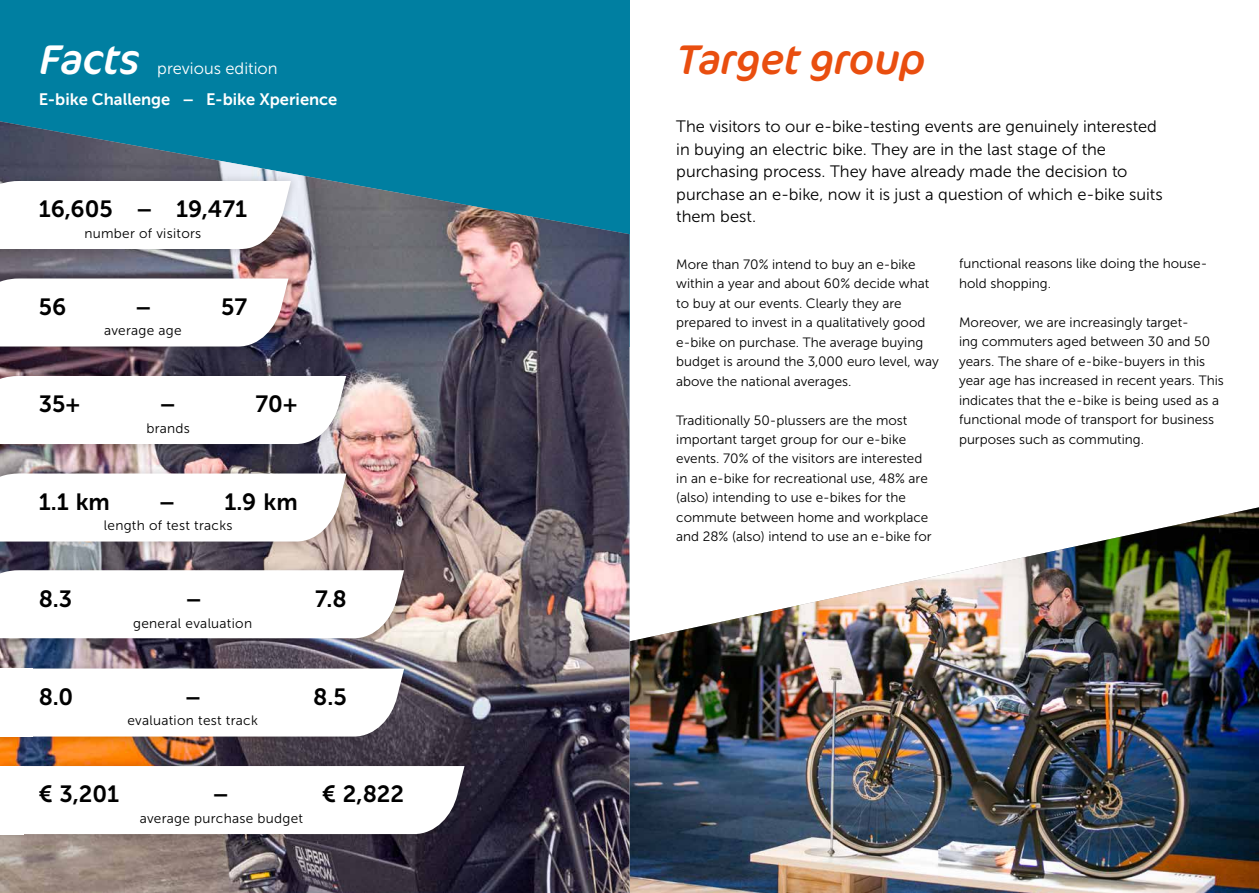
<style>
.page{position:relative;width:1259px;height:893px;background:#fff}
.page>*{position:absolute;margin:0;border:0;box-sizing:border-box;transform-origin:0 0}
.t1{font:italic 42px "Cocon OT";color:#e94e0f}
.t2{font:italic 42px "Cocon OT";color:#fff}
.t3{font:23.4px "Museo Sans 700";color:#000}
.t4{font:16.5px/22.5px "Museo Sans 300";color:#000}
.t5{font:16.5px "Museo Sans 700";color:#fff}
.t6{font:16.5px "Museo Sans 300";color:#fff}
.t7{font:13.65px "Museo Sans 300";letter-spacing:.02em;color:#000}
.t8{font:13.5px/19.5px "Museo Sans 300";color:#000}
</style>
<div class="page">
<img style="left:629px;top:507px;width:630px;height:386px">
<div style="left:0;top:0;width:629px;height:347px;background:#007fa1"></div>
<img style="left:0;top:121px;width:629px;height:772px">
<div style="left:0;top:172px;width:300px;height:87px;background:#000;opacity:.2"></div>
<div style="left:0;top:181px;width:291px;height:68px;background:#fff"></div>
<div style="left:0;top:270px;width:298px;height:86px;background:#000;opacity:.2"></div>
<svg style="left:0;top:278px;width:293px;height:69px;background:#f4f2f3"></svg>
<div style="left:0;top:660px;width:413px;height:86px;background:#000;opacity:.2"></div>
<svg style="left:0;top:668px;width:404px;height:69px"></svg>
<div style="left:0;top:758px;width:474px;height:86px;background:#000;opacity:.2"></div>
<svg style="left:23px;top:766px;width:441px;height:68px"></svg>
<div style="left:0;top:465px;width:355px;height:86px;background:#000;opacity:.2"></div>
<svg style="left:0;top:473px;width:346px;height:69px"></svg>
<div style="left:0;top:562px;width:413px;height:86px;background:#000;opacity:.2"></div>
<svg style="left:0;top:570px;width:404px;height:68px"></svg>
<div style="left:0;top:368px;width:355px;height:86px;background:#000;opacity:.2"></div>
<svg style="left:0;top:376px;width:346px;height:68px"></svg>
<div style="left:0;top:668px;width:33px;height:68px;background:#fff"></div>
<div style="left:0;top:766px;width:23px;height:68px;background:#fff"></div>
<h1 class="t2" style="left:39px;top:35px;width:102px">Facts</h1>
<h1 class="t1" style="left:676px;top:35px;width:250px">Target group</h1>
<p class="t4" style="left:676px;top:115px;width:488px">The visitors to our e-bike-testing events are genuinely interested in buying an electric bike. They are in the last stage of the purchasing process. They have already made the decision to purchase an e-bike, now it is just a question of which e-bike suits</p>
<p class="t6" style="left:157px;top:59px;width:122px">previous edition</p>
<p class="t5" style="left:39px;top:90px;width:300px">E-bike Challenge – E-bike Xperience</p>
<h2 class="t3" style="left:39px;top:196px;width:210px">16,605 – 19,471</h2>
<p class="t4" style="left:676px;top:205px;width:81px">them best.</p>
<p class="t7" style="left:84px;top:226px;width:118px">number of visitors</p>
<h2 class="t3" style="left:39px;top:294px;width:29px">56</h2>
<h2 class="t3" style="left:135px;top:294px;width:18px">–</h2>
<h2 class="t3" style="left:221px;top:294px;width:28px">57</h2>
<p class="t7" style="left:104px;top:323px;width:79px">average age</p>
<h2 class="t3" style="left:39px;top:391px;width:43px">35+</h2>
<h2 class="t3" style="left:160px;top:391px;width:18px">–</h2>
<h2 class="t3" style="left:255px;top:391px;width:44px">70+</h2>
<p class="t7" style="left:146px;top:421px;width:45px">brands</p>
<h2 class="t3" style="left:39px;top:489px;width:73px">1.1 km</h2>
<h2 class="t3" style="left:159px;top:489px;width:140px">– 1.9 km</h2>
<p class="t7" style="left:104px;top:518px;width:130px">length of test tracks</p>
<h2 class="t3" style="left:39px;top:586px;width:35px">8.3</h2>
<h2 class="t3" style="left:185px;top:586px;width:18px">–</h2>
<h2 class="t3" style="left:315px;top:586px;width:33px">7.8</h2>
<p class="t7" style="left:133px;top:616px;width:120px">general evaluation</p>
<h2 class="t3" style="left:39px;top:684px;width:36px">8.0</h2>
<h2 class="t3" style="left:185px;top:684px;width:18px">–</h2>
<h2 class="t3" style="left:313px;top:684px;width:35px">8.5</h2>
<p class="t7" style="left:127px;top:713px;width:132px">evaluation test track</p>
<h2 class="t3" style="left:39px;top:781px;width:82px">€ 3,201</h2>
<h2 class="t3" style="left:212px;top:781px;width:18px">–</h2>
<h2 class="t3" style="left:322px;top:781px;width:84px">€ 2,822</h2>
<p class="t7" style="left:140px;top:811px;width:165px">average purchase budget</p>
<p class="t8" style="left:676px;top:254px;width:264px">More than 70% intend to buy an e-bike within a year and about 60% decide what to buy at our events. Clearly they are prepared to invest in a qualitatively good e-bike on purchase. The average buying budget is around the 3,000 euro level, way above the national averages.</p>
<p class="t8" style="left:676px;top:410px;width:257px">Traditionally 50-plussers are the most important target group for our e-bike events. 70% of the visitors are interested in an e-bike for recreational use, 48% are (also) intending to use e-bikes for the commute between home and workplace and 28% (also) intend to use an e-bike for</p>
<p class="t8" style="left:959px;top:254px;width:250px">functional reasons like doing the house&shy;hold shopping.</p>
<p class="t8" style="left:959px;top:313px;width:266px">Moreover, we are increasingly target-<br>ing commuters aged between 30 and 50 years. The share of e-bike-buyers in this year age has increased in recent years. This indicates that the e-bike is being used as a functional mode of transport for business purposes such as commuting.</p>
</div>
